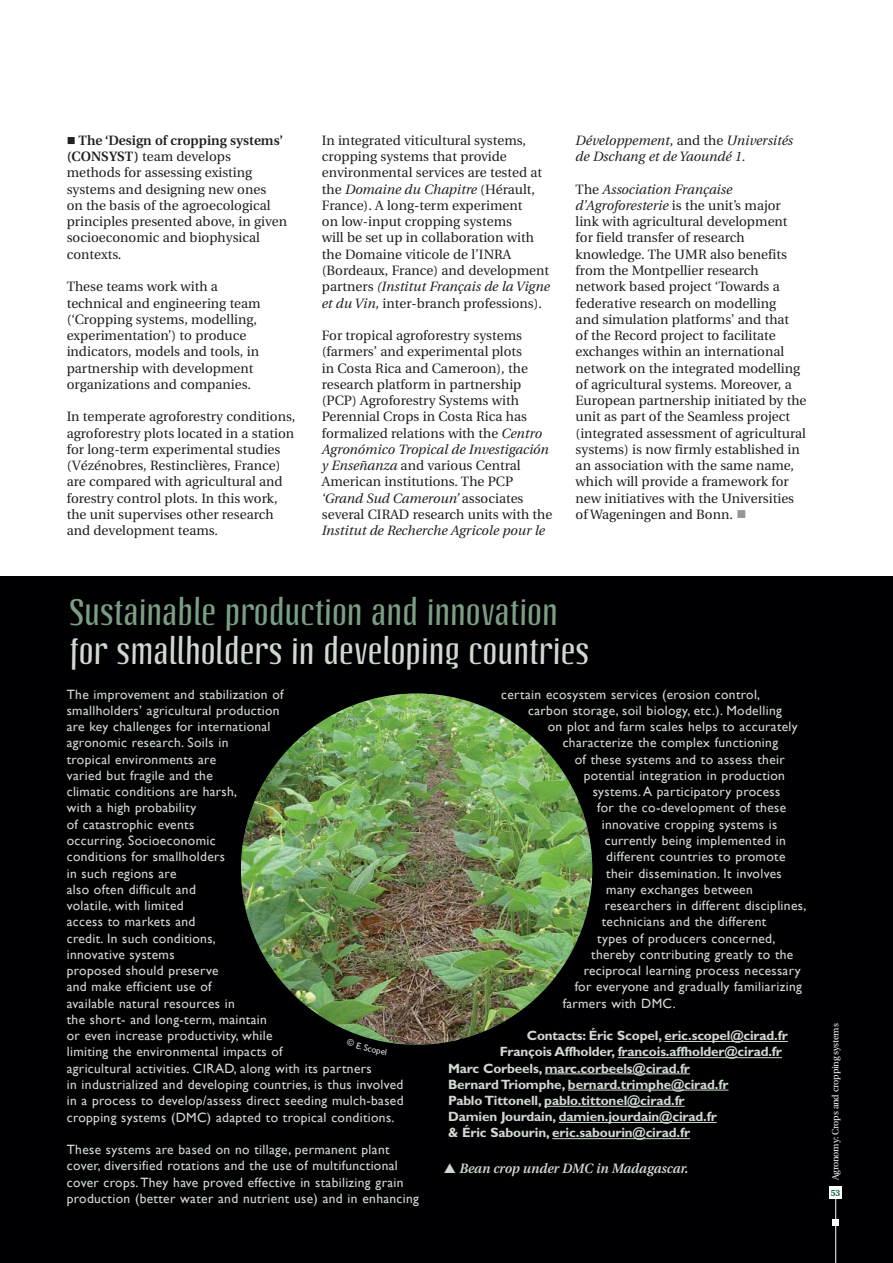
<style>
.page{position:relative;width:893px;height:1263px;background:#fff}
.page>*{position:absolute;margin:0;border:0;box-sizing:border-box;transform-origin:0 0}
.t1{font:36px "Linotype Octane";color:#d0d9d0}
.t2{font:36px "Linotype Octane";color:#7b9f84}
.t3{font:13.5px/16.2px "Utopia";color:#231f20}
.t4{font:13.5px/16.2px "Gill Sans";letter-spacing:.025em;color:#d0d9d0}
.t5{font:700 13.5px "Gill Sans";letter-spacing:-.01em;color:#d0d9d0}
.t6{font:italic 13.5px/16.2px "Utopia";color:#231f20}
.t7{font:italic 600 13.5px "Utopia";color:#d0d9d0}
.t8{font:9px "Utopia";letter-spacing:-.02em;color:#fff}
.t9{font:700 9px "Utopia";color:#006b3b;scale:.95 1}
.s1{font-weight:600}
.s2{font-style:italic}
.s3{font-style:normal}
.s4{color:#939598}
</style>
<div class="page">
<div style="left:0;top:576px;width:893px;height:687px;background:#000003"></div>
<hr style="left:664px;top:1041px;width:124px;height:1px;background:#d0d9d0">
<hr style="left:618px;top:1057px;width:164px;height:1px;background:#d0d9d0">
<hr style="left:545px;top:1074px;width:145px;height:1px;background:#d0d9d0">
<hr style="left:568px;top:1090px;width:160px;height:1px;background:#d0d9d0">
<hr style="left:544px;top:1106px;width:141px;height:1px;background:#d0d9d0">
<hr style="left:559px;top:1122px;width:158px;height:1px;background:#d0d9d0">
<hr style="left:552px;top:1138px;width:138px;height:1px;background:#d0d9d0">
<img style="left:241px;top:693px;width:351px;height:352px;border-radius:50%">
<div style="left:832px;top:1220px;width:7px;height:6px;background:#fff"></div>
<div style="left:829px;top:1186px;width:13px;height:13px;background:#fff"></div>
<hr style="left:835px;top:1199px;width:1px;height:64px;background:#fff">
<svg style="left:368px;top:1038px;width:19px;height:5px"></svg>
<p class="t3" style="left:67px;top:133px;width:222px">■ <span class="s1">The ‘Design of cropping systems’ (CONSYST)</span> team develops methods for assessing existing systems and designing new ones<br>on the basis of the agroecological principles presented above, in given socioeconomic and biophysical contexts.</p>
<p class="t3" style="left:67px;top:280px;width:196px">These teams work with a technical and engineering team (‘Cropping systems, modelling, experimentation’) to produce indicators, models and tools, in partnership with development organizations and companies.</p>
<p class="t3" style="left:67px;top:410px;width:230px">In temperate agroforestry conditions, agroforestry plots located in a station for long-term experimental studies (Vézénobres, Restinclières, France) are compared with agricultural and forestry control plots. In this work, the unit supervises other research and development teams.</p>
<p class="t3" style="left:322px;top:133px;width:229px">In integrated viticultural systems, cropping systems that provide environmental services are tested at the <span class="s2">Domaine du Chapitre</span> (Hérault, France). A long-term experiment<br>on low-input cropping systems<br>will be set up in collaboration with the Domaine viticole de l’INRA (Bordeaux, France) and development partners <span class="s2">(Institut Français de la Vigne et du Vin,</span> inter-branch professions).</p>
<p class="t3" style="left:322px;top:329px;width:232px">For tropical agroforestry systems (farmers’ and experimental plots<br>in Costa Rica and Cameroon), the research platform in partnership (PCP) Agroforestry Systems with Perennial Crops in Costa Rica has formalized relations with the <span class="s2">Centro Agronómico Tropical de Investigación y Enseñanza</span> and various Central American institutions. The PCP <span class="s2">‘Grand Sud Cameroun’</span> associates several CIRAD research units with the</p>
<p class="t6" style="left:322px;top:524px;width:225px">Institut de Recherche Agricole pour le</p>
<p class="t6" style="left:576px;top:133px;width:219px">Développement<span class="s3">, and the</span> Universités de Dschang et de Yaoundé 1.</p>
<p class="t3" style="left:576px;top:182px;width:232px">The <span class="s2">Association Française d’Agroforesterie</span> is the unit’s major link with agricultural development for field transfer of research knowledge. The UMR also benefits from the Montpellier research network based project ‘Towards a federative research on modelling<br>and simulation platforms’ and that<br>of the Record project to facilitate exchanges within an international network on the integrated modelling of agricultural systems. Moreover, a European partnership initiated by the unit as part of the Seamless project (integrated assessment of agricultural systems) is now firmly established in an association with the same name, which will provide a framework for new initiatives with the Universities of Wageningen and Bonn. <span class="s4">■</span></p>
<h1 class="t2" style="left:70px;top:596px;width:490px">Sustainable production and innovation</h1>
<h1 class="t1" style="left:70px;top:635px;width:521px">for smallholders in developing countries</h1>
<p class="t4" style="left:67px;top:686px;width:338px">The improvement and stabilization of<br>smallholders’ agricultural production<br>are key challenges for international<br>agronomic research. Soils in<br>tropical environments are<br>varied but fragile and the<br>climatic conditions are harsh,<br>with a high probability<br>of catastrophic events<br>occurring. Socioeconomic<br>conditions for smallholders<br>in such regions are<br>also often difficult and<br>volatile, with limited<br>access to markets and<br>credit. In such conditions,<br>innovative systems<br>proposed should preserve<br>and make efficient use of<br>available natural resources in<br>the short- and long-term, maintain<br>or even increase productivity, while<br>limiting the environmental impacts of<br>agricultural activities. CIRAD, along with its partners<br>in industrialized and developing countries, is thus involved in a process to develop/assess direct seeding mulch-based cropping systems (DMC) adapted to tropical conditions.</p>
<p class="t4" style="left:67px;top:1141px;width:354px">These systems are based on no tillage, permanent plant cover, diversified rotations and the use of multifunctional cover crops. They have proved effective in stabilizing grain production (better water and nutrient use) and in enhancing</p>
<p class="t4" style="left:501px;top:686px;width:260px">certain ecosystem services (erosion control,</p>
<p class="t4" style="left:528px;top:702px;width:255px">carbon storage, soil biology, etc.). Modelling</p>
<p class="t4" style="left:548px;top:718px;width:251px">on plot and farm scales helps to accurately</p>
<p class="t4" style="left:563px;top:735px;width:217px">characterize the complex functioning</p>
<p class="t4" style="left:575px;top:751px;width:212px">of these systems and to assess their</p>
<p class="t4" style="left:584px;top:767px;width:203px">potential integration in production</p>
<p class="t4" style="left:593px;top:783px;width:189px">systems. A participatory process</p>
<p class="t4" style="left:597px;top:800px;width:190px">for the co-development of these</p>
<p class="t4" style="left:602px;top:816px;width:177px">innovative cropping systems is</p>
<p class="t4" style="left:605px;top:832px;width:182px">currently being implemented in</p>
<p class="t4" style="left:606px;top:848px;width:181px">different countries to promote</p>
<p class="t4" style="left:606px;top:865px;width:177px">their dissemination. It involves</p>
<p class="t4" style="left:606px;top:881px;width:148px">many exchanges between</p>
<p class="t4" style="left:605px;top:897px;width:203px">researchers in different disciplines,</p>
<p class="t4" style="left:602px;top:914px;width:166px">technicians and the different</p>
<p class="t4" style="left:597px;top:930px;width:180px">types of producers concerned,</p>
<p class="t4" style="left:591px;top:946px;width:204px">thereby contributing greatly to the</p>
<p class="t4" style="left:584px;top:962px;width:218px">reciprocal learning process necessary</p>
<p class="t4" style="left:575px;top:979px;width:229px">for everyone and gradually familiarizing</p>
<p class="t4" style="left:563px;top:995px;width:114px">farmers with DMC.</p>
<p class="t5" style="left:527px;top:1031px;width:263px">Contacts: Éric Scopel, eric.scopel@cirad.fr</p>
<p class="t5" style="left:500px;top:1047px;width:284px">François Affholder, francois.affholder@cirad.fr</p>
<p class="t5" style="left:448px;top:1063px;width:243px">Marc Corbeels, marc.corbeels@cirad.fr</p>
<p class="t5" style="left:448px;top:1080px;width:282px">Bernard Triomphe, bernard.trimphe@cirad.fr</p>
<p class="t5" style="left:448px;top:1096px;width:238px">Pablo Tittonell, pablo.tittonel@cirad.fr</p>
<p class="t5" style="left:448px;top:1112px;width:270px">Damien Jourdain, damien.jourdain@cirad.fr</p>
<p class="t5" style="left:448px;top:1128px;width:243px">&amp; Éric Sabourin, eric.sabourin@cirad.fr</p>
<p class="t7" style="left:459px;top:1163px;width:231px">Bean crop under DMC in Madagascar.</p>
<p class="t8" style="left:832px;top:1180px;width:158px;rotate:-90deg">Agronomy: Crops and cropping systems</p>
<p class="t9" style="left:831px;top:1189px;width:11px">53</p>
</div>
